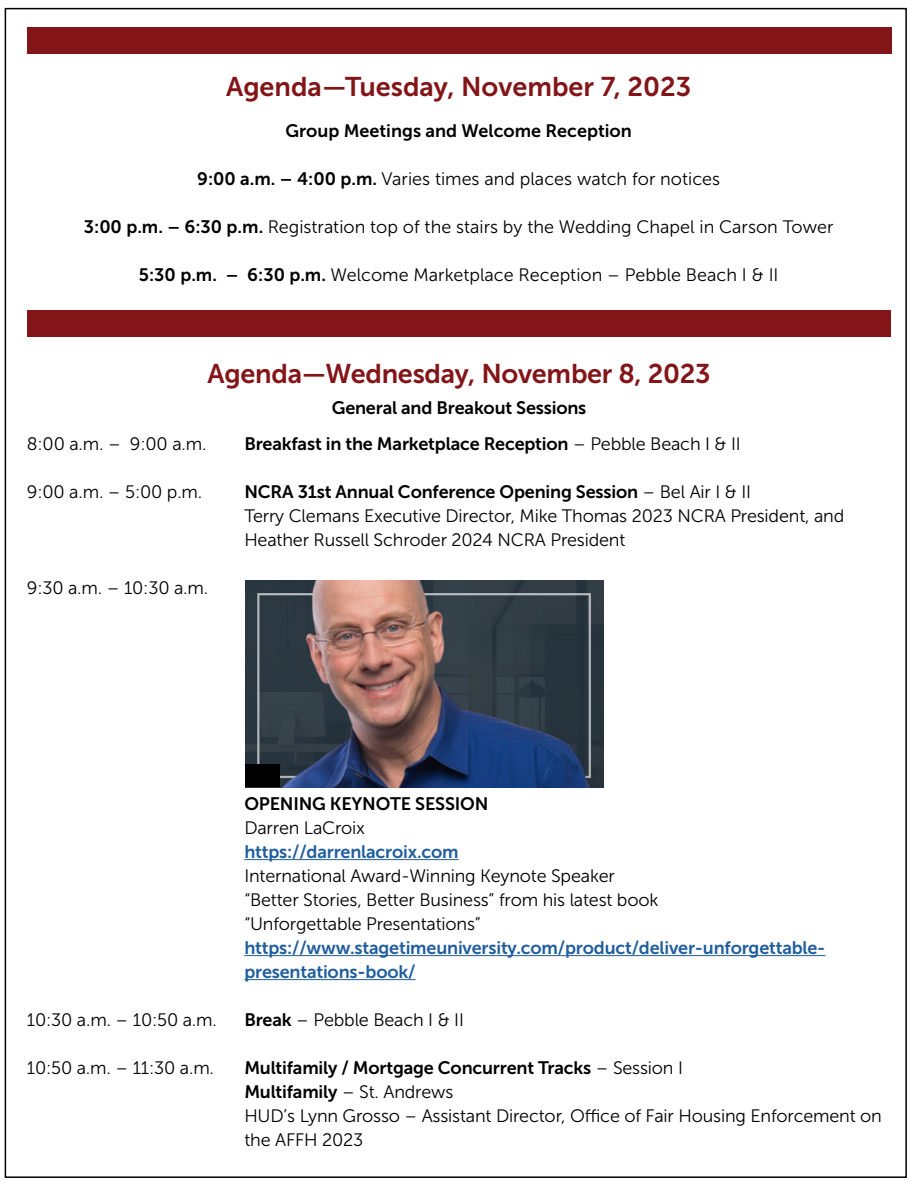
<style>
.page{position:relative;width:918px;height:1188px;background:#fff}
.page>*{position:absolute;margin:0;border:0;box-sizing:border-box;transform-origin:0 0}
.t1{font:27px "Museo Sans 700";letter-spacing:-.01em;color:#831518}
.t2{font:18px/24px "Museo Sans 300";letter-spacing:-.01em;color:#000}
.t3{font:18px/24px "Museo Sans 700";letter-spacing:-.01em;color:#000}
.t4{font:18px/24px "Museo Sans 700";letter-spacing:-.01em;color:#215e9e}
.s1{font-family:"Museo Sans 700"}
.s2{font-family:"Museo Sans 300"}
</style>
<div class="page">
<div style="left:27px;top:27px;width:864px;height:27px;background:#831518"></div>
<div style="left:27px;top:310px;width:864px;height:28px;background:#831518"></div>
<hr style="left:244px;top:859px;width:215px;height:1px;background:#215e9e">
<hr style="left:244px;top:955px;width:582px;height:1px;background:#215e9e">
<hr style="left:244px;top:979px;width:172px;height:1px;background:#215e9e">
<img style="left:245px;top:580px;width:359px;height:207px">
<div style="left:245px;top:765px;width:35px;height:22px;background:#000"></div>
<h1 class="t1" style="left:226px;top:71px;width:467px">Agenda—Tuesday, November 7, 2023</h1>
<p class="t3" style="left:285px;top:118px;width:348px">Group Meetings and Welcome Reception</p>
<p class="t2" style="left:197px;top:167px;width:524px"><span class="s1">9:00 a.m. – 4:00 p.m.</span> Varies times and places watch for notices</p>
<p class="t2" style="left:84px;top:215px;width:751px"><span class="s1">3:00 p.m. – 6:30 p.m.</span> Registration top of the stairs by the Wedding Chapel in Carson Tower</p>
<p class="t2" style="left:139px;top:263px;width:641px"><span class="s1">5:30 p.m. – 6:30 p.m.</span> Welcome Marketplace Reception – Pebble Beach I &amp; II</p>
<h1 class="t1" style="left:208px;top:358px;width:505px">Agenda—Wednesday, November 8, 2023</h1>
<p class="t3" style="left:332px;top:396px;width:256px">General and Breakout Sessions</p>
<p class="t2" style="left:27px;top:432px;width:181px">8:00 a.m. – 9:00 a.m.</p>
<p class="t3" style="left:244px;top:432px;width:498px">Breakfast in the Marketplace Reception <span class="s2">– Pebble Beach I &amp; II</span></p>
<p class="t2" style="left:27px;top:480px;width:177px">9:00 a.m. – 5:00 p.m.</p>
<p class="t3" style="left:244px;top:480px;width:508px">NCRA 31st Annual Conference Opening Session <span class="s2">– Bel Air I &amp; II</span></p>
<p class="t2" style="left:244px;top:504px;width:601px">Terry Clemans Executive Director, Mike Thomas 2023 NCRA President, and<br>Heather Russell Schroder 2024 NCRA President</p>
<p class="t2" style="left:27px;top:576px;width:183px">9:30 a.m. – 10:30 a.m.</p>
<p class="t3" style="left:244px;top:792px;width:246px">OPENING KEYNOTE SESSION</p>
<p class="t2" style="left:244px;top:816px;width:122px">Darren LaCroix</p>
<p class="t4" style="left:244px;top:840px;width:216px">https://darrenlacroix.com</p>
<p class="t2" style="left:244px;top:864px;width:416px">International Award-Winning Keynote Speaker “Better Stories, Better Business” from his latest book “Unforgettable Presentations”</p>
<p class="t4" style="left:244px;top:936px;width:583px">https://www.stagetimeuniversity.com/product/deliver-unforgettable&shy;presentations-book/</p>
<p class="t2" style="left:27px;top:1008px;width:192px">10:30 a.m. – 10:50 a.m.</p>
<p class="t2" style="left:244px;top:1008px;width:221px"><span class="s1">Break</span> – Pebble Beach I &amp; II</p>
<p class="t2" style="left:27px;top:1056px;width:189px">10:50 a.m. – 11:30 a.m.</p>
<p class="t3" style="left:244px;top:1056px;width:440px">Multifamily / Mortgage Concurrent Tracks <span class="s2">– Session I<br></span>Multifamily <span class="s2">– St. Andrews</span></p>
<p class="t2" style="left:244px;top:1104px;width:639px">HUD’s Lynn Grosso – Assistant Director, Office of Fair Housing Enforcement on the AFFH 2023</p>
</div>
